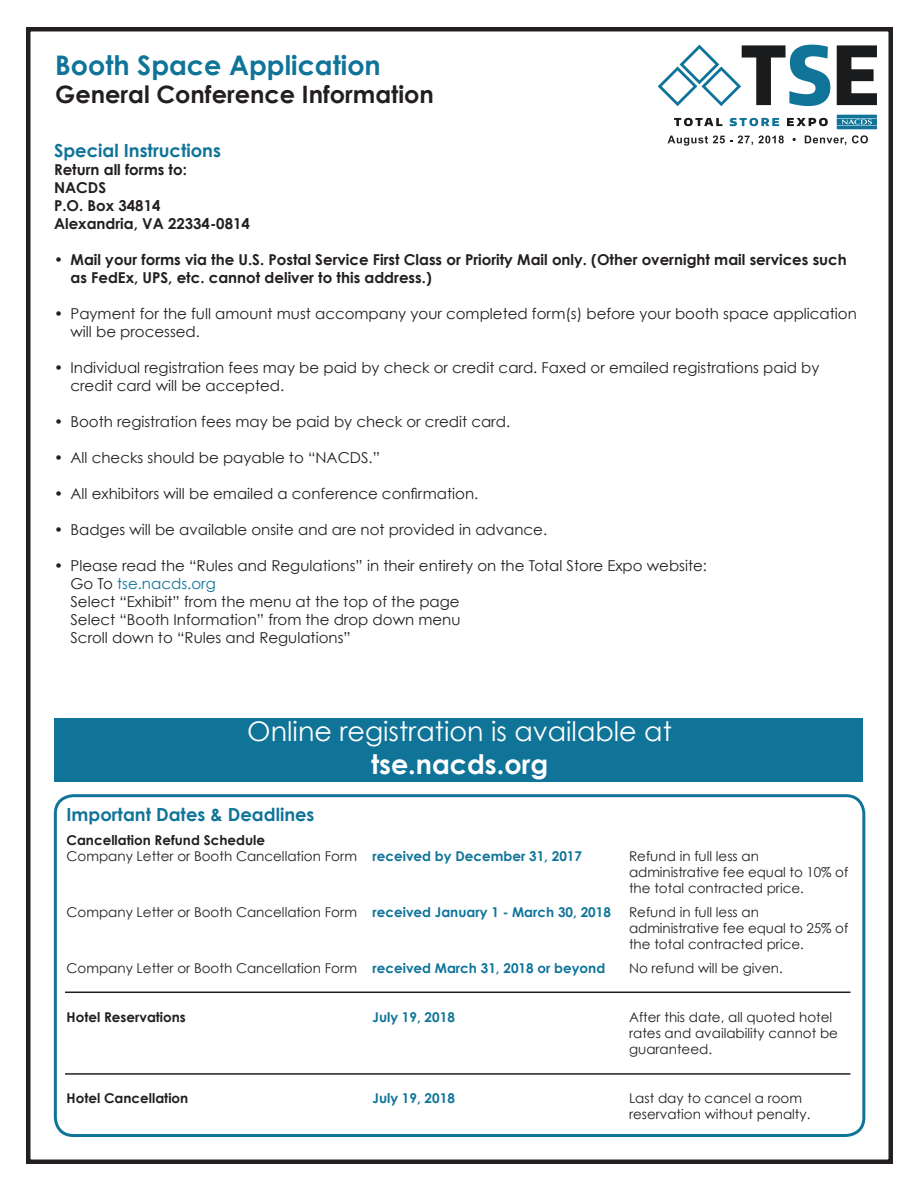
<style>
.page{position:relative;width:918px;height:1188px;background:#fff}
.page>*{position:absolute;margin:0;border:0;box-sizing:border-box;transform-origin:0 0}
.t1{font:27px "Century Gothic";color:#fff}
.TopHeader{font:700 27px "Century Gothic";color:#107499}
.t2{font:700 27px "Century Gothic";color:#fff}
.TopSubHeader{font:700 24px "Century Gothic";color:#231f20}
.t3{font:700 18px "Century Gothic";color:#107499}
.SideBar{font:15px/18px "Century Gothic";color:#231f20}
.SideBar-2{font:700 15px/18px "Century Gothic";color:#231f20}
.t4{font:15px "Century Gothic";color:#107499}
.t5{font:13.5px/16.2px "Century Gothic";color:#231f20}
.t6{font:700 13.5px "Century Gothic";color:#231f20}
.t7{font:700 13.5px "Century Gothic";color:#107499}
.s1{color:#231f20}
.s2{font-weight:700;color:#107499}
</style>
<div class="page">
<div style="left:26px;top:27px;width:867px;height:1137px;border:4px solid #231f20"></div>
<svg style="left:668px;top:135px;width:116px;height:11px"></svg>
<svg style="left:805px;top:136px;width:41px;height:9px"></svg>
<svg style="left:852px;top:135px;width:16px;height:8px"></svg>
<svg style="left:837px;top:45px;width:40px;height:60px"></svg>
<svg style="left:674px;top:118px;width:48px;height:8px"></svg>
<svg style="left:837px;top:115px;width:40px;height:14px"></svg>
<svg style="left:658px;top:45px;width:172px;height:61px"></svg>
<svg style="left:730px;top:118px;width:49px;height:8px"></svg>
<svg style="left:787px;top:118px;width:41px;height:8px"></svg>
<div style="left:55px;top:718px;width:808px;height:64px;background:#107499"></div>
<div style="left:54px;top:794px;width:811px;height:343px;border:3px solid #107499;border-radius:18px"></div>
<hr style="left:65px;top:992px;width:785px;height:1px;background:#231f20">
<hr style="left:65px;top:1073px;width:785px;height:2px;background:#231f20">
<p class="TopHeader" style="left:55px;top:48px;width:327px">Booth Space Application</p>
<p class="TopSubHeader" style="left:55px;top:80px;width:380px">General Conference Information</p>
<p class="t3" style="left:54px;top:139px;width:169px">Special Instructions</p>
<p class="SideBar-2" style="left:54px;top:160px;width:134px">Return all forms to:</p>
<p class="SideBar-2" style="left:54px;top:178px;width:54px">NACDS</p>
<p class="SideBar-2" style="left:54px;top:196px;width:108px">P.O. Box 34814</p>
<p class="SideBar-2" style="left:54px;top:214px;width:197px">Alexandria, VA 22334-0814</p>
<p class="SideBar-2" style="left:70px;top:250px;width:778px;text-indent:-16px">• Mail your forms via the U.S. Postal Service First Class or Priority Mail only. (Other overnight mail services such as FedEx, UPS, etc. cannot deliver to this address.)</p>
<p class="SideBar" style="left:70px;top:304px;width:788px;text-indent:-16px">• Payment for the full amount must accompany your completed form(s) before your booth space application will be processed.</p>
<p class="SideBar" style="left:70px;top:358px;width:750px;text-indent:-16px">• Individual registration fees may be paid by check or credit card. Faxed or emailed registrations paid by credit card will be accepted.</p>
<p class="SideBar" style="left:54px;top:412px;width:458px">• Booth registration fees may be paid by check or credit card.</p>
<p class="SideBar" style="left:54px;top:448px;width:327px">• All checks should be payable to “NACDS.”</p>
<p class="SideBar" style="left:54px;top:484px;width:426px">• All exhibitors will be emailed a conference confirmation.</p>
<p class="SideBar" style="left:54px;top:520px;width:495px">• Badges will be available onsite and are not provided in advance.</p>
<p class="SideBar" style="left:54px;top:556px;width:655px">• Please read the “Rules and Regulations” in their entirety on the Total Store Expo website:</p>
<p class="t4" style="left:70px;top:575px;width:147px"><span class="s1">Go To</span> tse.nacds.org</p>
<p class="SideBar" style="left:70px;top:592px;width:391px">Select “Exhibit” from the menu at the top of the page</p>
<p class="SideBar" style="left:70px;top:610px;width:392px">Select “Booth Information” from the drop down menu</p>
<p class="SideBar" style="left:70px;top:628px;width:282px">Scroll down to “Rules and Regulations”</p>
<p class="t1" style="left:247px;top:715px;width:426px">Online registration is available at</p>
<p class="t2" style="left:371px;top:747px;width:179px">tse.nacds.org</p>
<p class="t3" style="left:67px;top:803px;width:250px">Important Dates &amp; Deadlines</p>
<p class="t6" style="left:67px;top:831px;width:200px">Cancellation Refund Schedule</p>
<p class="t5" style="left:67px;top:848px;width:517px">Company Letter or Booth Cancellation Form <span class="s2">received by December 31, 2017</span></p>
<p class="t5" style="left:629px;top:848px;width:221px">Refund in full less an administrative fee equal to 10% of the total contracted price.</p>
<p class="t5" style="left:67px;top:904px;width:546px">Company Letter or Booth Cancellation Form <span class="s2">received January 1 - March 30, 2018</span></p>
<p class="t5" style="left:629px;top:904px;width:221px">Refund in full less an administrative fee equal to 25% of the total contracted price.</p>
<p class="t5" style="left:67px;top:960px;width:540px">Company Letter or Booth Cancellation Form <span class="s2">received March 31, 2018 or beyond</span></p>
<p class="t5" style="left:629px;top:960px;width:155px">No refund will be given.</p>
<p class="t6" style="left:67px;top:1008px;width:121px">Hotel Reservations</p>
<p class="t7" style="left:373px;top:1008px;width:84px">July 19, 2018</p>
<p class="t5" style="left:629px;top:1008px;width:211px">After this date, all quoted hotel rates and availability cannot be guaranteed.</p>
<p class="t6" style="left:67px;top:1089px;width:123px">Hotel Cancellation</p>
<p class="t7" style="left:373px;top:1089px;width:84px">July 19, 2018</p>
<p class="t5" style="left:629px;top:1089px;width:175px">Last day to cancel a room</p>
<p class="t5" style="left:629px;top:1106px;width:183px">reservation without penalty.</p>
</div>
